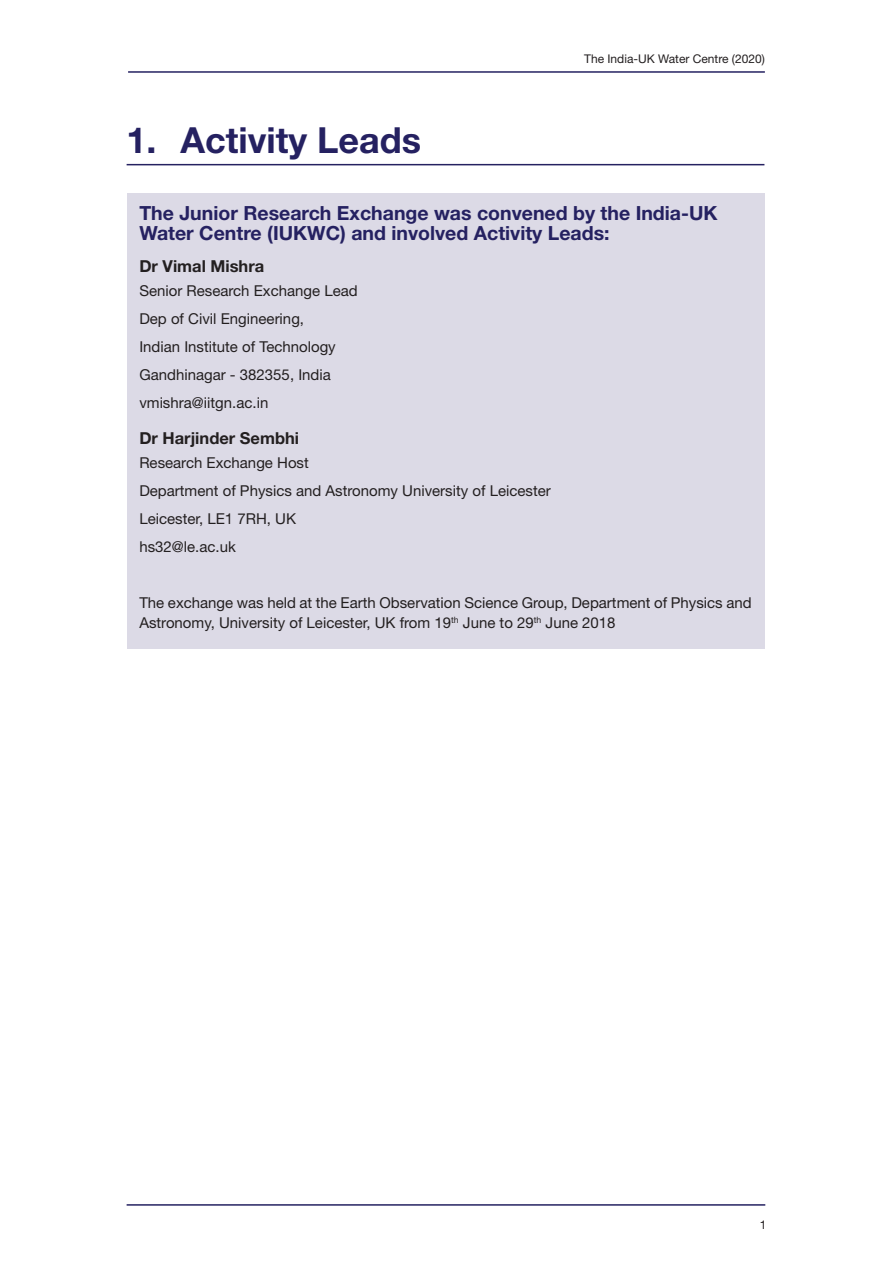
<style>
.page{position:relative;width:893px;height:1263px;background:#fff}
.page>*{position:absolute;margin:0;border:0;box-sizing:border-box;transform-origin:0 0}
.t1{font:700 36px "Helvetica Neue LT Std";color:#252161}
.Level_3_heading{font:700 19.5px/19.5px "Helvetica Neue LT Std";color:#252161}
.Level_3_heading-2{font:700 16.5px "Helvetica Neue LT Std";color:#231f20}
.Body_text{font:15px/19.5px "Helvetica Neue LT Std";color:#231f20}
.t2{font:12px "Helvetica Neue LT Std";color:#231f20}
</style>
<div class="page">
<hr style="left:128px;top:71px;width:637px;height:2px;background:#252161">
<hr style="left:127px;top:1204px;width:638px;height:2px;background:#252161">
<hr style="left:127px;top:164px;width:637px;height:1px;background:#252161">
<div style="left:127px;top:193px;width:637px;height:455px;background:#dcdae6"></div>
<p class="t1" style="left:127px;top:118px;width:296px">1. Activity Leads</p>
<p class="t2" style="left:584px;top:51px;width:182px">The India-UK Water Centre (2020)</p>
<p class="Level_3_heading" style="left:139px;top:203px;width:580px">The Junior Research Exchange was convened by the India-UK<br>Water Centre (IUKWC) and involved Activity Leads:</p>
<p class="Level_3_heading-2" style="left:139px;top:256px;width:126px">Dr Vimal Mishra</p>
<p class="Body_text" style="left:139px;top:280px;width:220px">Senior Research Exchange Lead</p>
<p class="Body_text" style="left:139px;top:308px;width:166px">Dep of Civil Engineering,</p>
<p class="Body_text" style="left:139px;top:336px;width:198px">Indian Institute of Technology</p>
<p class="Body_text" style="left:139px;top:364px;width:193px">Gandhinagar - 382355, India</p>
<p class="Body_text" style="left:139px;top:392px;width:130px">vmishra@iitgn.ac.in</p>
<p class="Level_3_heading-2" style="left:139px;top:428px;width:161px">Dr Harjinder Sembhi</p>
<p class="Body_text" style="left:139px;top:453px;width:171px">Research Exchange Host</p>
<p class="Body_text" style="left:139px;top:481px;width:413px">Department of Physics and Astronomy University of Leicester</p>
<p class="Body_text" style="left:139px;top:509px;width:158px">Leicester, LE1 7RH, UK</p>
<p class="Body_text" style="left:139px;top:537px;width:98px">hs32@le.ac.uk</p>
<p class="Body_text" style="left:139px;top:593px;width:614px">The exchange was held at the Earth Observation Science Group, Department of Physics and<br>Astronomy, University of Leicester, UK from 19<sup>th</sup> June to 29<sup>th</sup> June 2018</p>
<p class="t2" style="left:760px;top:1217px;width:8px">1</p>
</div>
